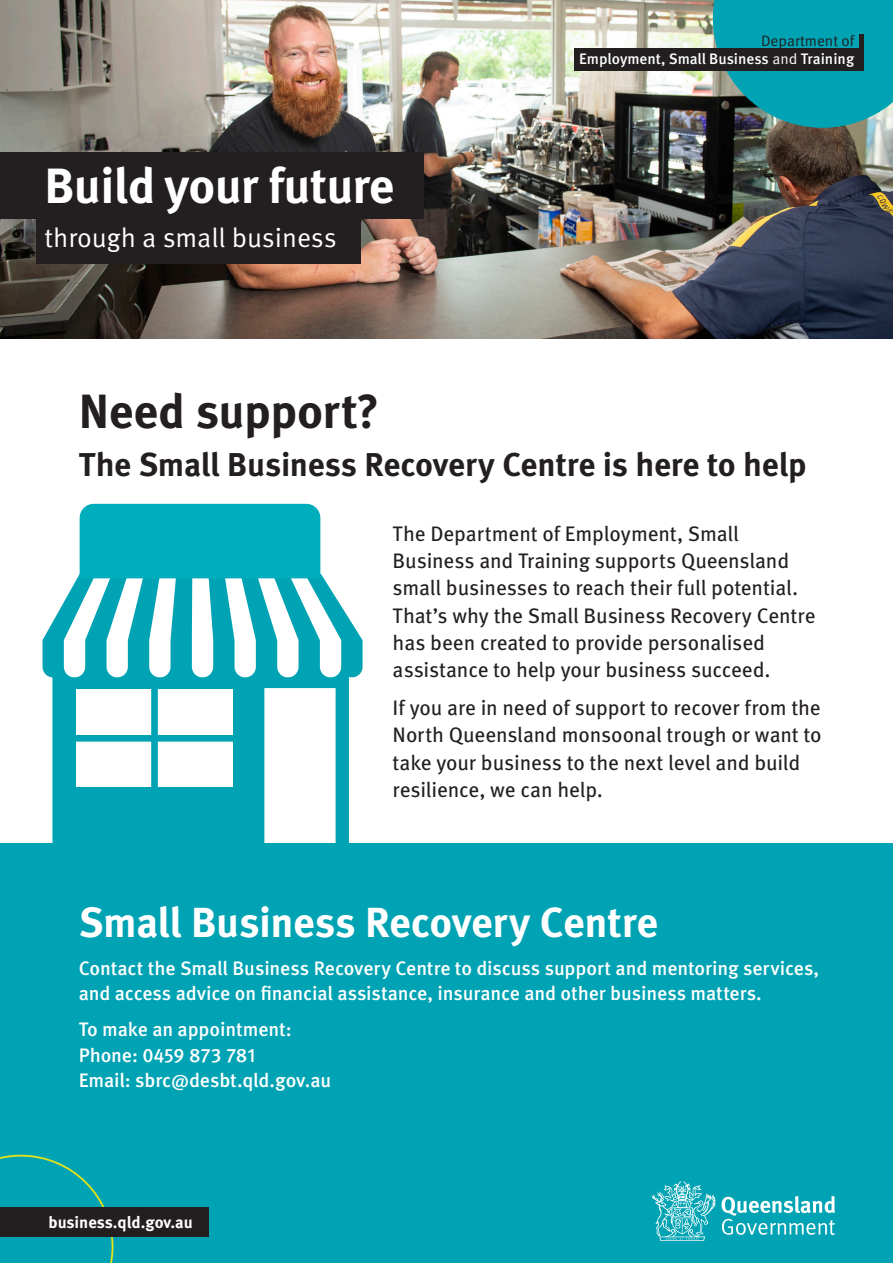
<style>
.page{position:relative;width:893px;height:1263px;background:#fff}
.page>*{position:absolute;margin:0;border:0;box-sizing:border-box;transform-origin:0 0}
.INTRO{font:700 49.5px "Meta Pro";letter-spacing:-.015em;color:#fff}
.h01{font:700 48px "Meta Pro";letter-spacing:-.01em;color:#231f20}
.h01-2{font:700 42px "Meta Pro";letter-spacing:-.01em;color:#fff}
.h03{font:700 33px "Meta Pro";letter-spacing:-.01em;color:#231f20}
.INTRO-2{font:27px "Meta Pro Norm";letter-spacing:-.005em;color:#fff}
.body{font:21px/27.3px "Meta Pro";letter-spacing:-.01em;color:#231f20}
.body-2{font:500 19.5px/25.3px "Meta Pro";letter-spacing:-.01em;color:#fff}
.t1{font:700 16.5px "Meta Pro";letter-spacing:-.005em;color:#fff}
.t2{font:500 15.15px "Meta Pro";color:#fff}
.t3{font:15.15px "Meta Pro Norm";color:#231f20}
.s1{font-family:"Meta Pro Norm";font-weight:400}
</style>
<div class="page">
<img style="left:0;top:0;width:893px;height:338px">
<svg style="left:713px;top:0;width:180px;height:128px;background:#119aa6"></svg>
<div style="left:574px;top:48px;width:289px;height:23px;background:#231f20"></div>
<hr style="left:859px;top:34px;width:4px;height:18px;background:#231f20">
<div style="left:0;top:152px;width:423px;height:67px;background:#231f20"></div>
<div style="left:36px;top:214px;width:325px;height:50px;background:#231f20"></div>
<div style="left:0;top:843px;width:893px;height:420px;background:#00a3b3"></div>
<svg style="left:43px;top:574px;width:320px;height:269px;fill:#00a3b3"></svg>
<div style="left:80px;top:504px;width:240px;height:74px;background:#00adbd"></div>
<div style="left:76px;top:689px;width:157px;height:98px;background:#fff"></div>
<div style="left:151px;top:684px;width:7px;height:112px;background:#00a3b3"></div>
<div style="left:73px;top:735px;width:164px;height:7px;background:#00a3b3"></div>
<svg style="left:0;top:1155px;width:113px;height:108px"></svg>
<div style="left:0;top:1207px;width:208px;height:29px;background:#231f20"></div>
<svg style="left:652px;top:1181px;width:183px;height:60px"></svg>
<p class="INTRO" style="left:44px;top:147px;width:351px">Build your future</p>
<p class="INTRO-2" style="left:44px;top:217px;width:294px">through a small business</p>
<p class="t3" style="left:761px;top:29px;width:95px">Department of</p>
<p class="t2" style="left:579px;top:47px;width:277px">Employment, Small Business <span class="s1">and</span> Training</p>
<h2 class="h01" style="left:79px;top:374px;width:302px">Need support?</h2>
<p class="h03" style="left:79px;top:439px;width:730px">The Small Business Recovery Centre is here to help</p>
<p class="body" style="left:393px;top:518px;width:424px">The Department of Employment, Small Business and Training supports Queensland small businesses to reach their full potential.<br>That’s why the Small Business Recovery Centre has been created to provide personalised assistance to help your business succeed.</p>
<p class="body" style="left:393px;top:693px;width:431px">If you are in need of support to recover from the North Queensland monsoonal trough or want to take your business to the next level and build resilience, we can help.</p>
<h2 class="h01-2" style="left:79px;top:889px;width:581px">Small Business Recovery Centre</h2>
<p class="body-2" style="left:79px;top:954px;width:742px">Contact the Small Business Recovery Centre to discuss support and mentoring services, and access advice on financial assistance, insurance and other business matters.</p>
<p class="body-2" style="left:79px;top:1015px;width:254px">To make an appointment:<br>Phone: 0459 873 781<br>Email: sbrc@desbt.qld.gov.au</p>
<p class="t1" style="left:49px;top:1209px;width:146px">business.qld.gov.au</p>
</div>
